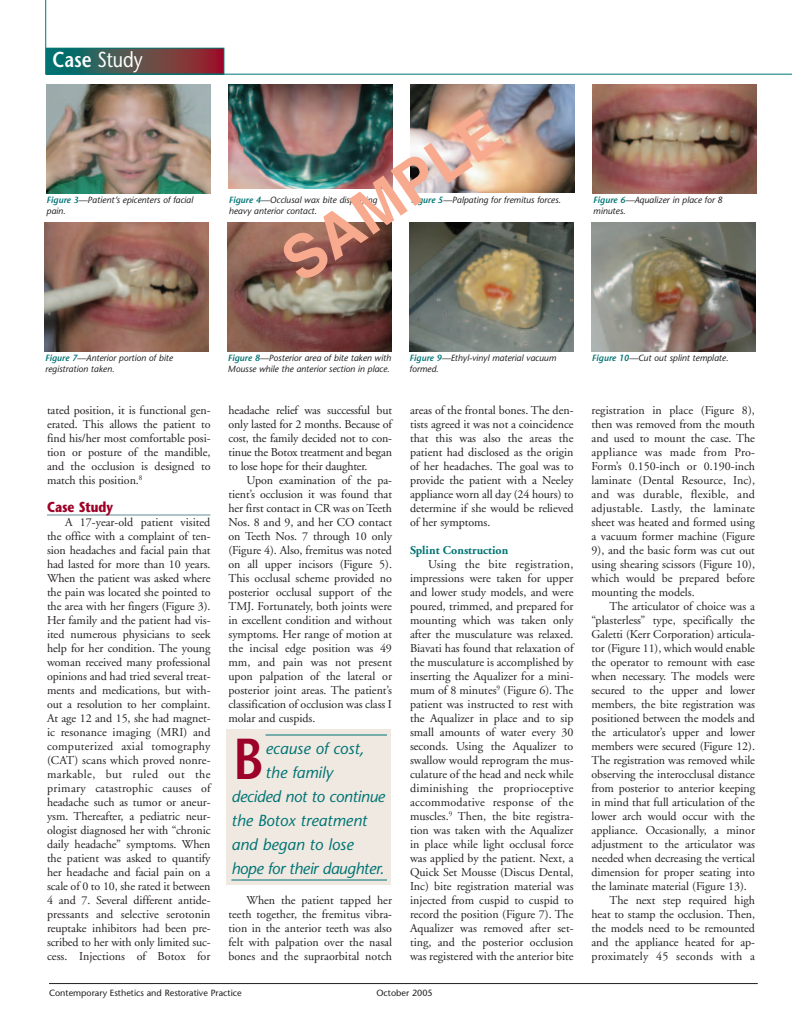
<style>
.page{position:relative;width:792px;height:1026px;background:#fff}
.page>*{position:absolute;margin:0;border:0;box-sizing:border-box;transform-origin:0 0}
.t1{font:700 60px "Helvetica";color:#f8aa8f}
.t2{font:600 57.6px "Stone Sans";color:#9d0228;scale:.83 1}
.t3{font:21.6px "Stone Sans";color:#fff;scale:.83 1}
.t4{font:italic 16px "Stone Sans";color:#007475}
.t5{font:italic 16px "Stone Sans";letter-spacing:-.025em;color:#007475}
.t6{font:700 14.4px "Stone Sans";color:#9d0228;scale:.83 1}
.t7{font:12px/14px "Adobe Garamond";letter-spacing:-.005em;color:#231f20;text-align:justify}
.t8{font:12px "Adobe Garamond";letter-spacing:.015em;color:#231f20}
.t9{font:700 12px "Adobe Garamond";color:#007475}
.t10{font:italic 9px/11px "Stone Sans";color:#231f20}
.t11{font:9px "Stone Sans";color:#231f20}
.s1{font-weight:600}
.s2{font-weight:600;color:#007475}
</style>
<div class="page">
<hr style="left:47px;top:514px;width:163px;height:2px;background:#b0c5c9">
<hr style="left:49px;top:983px;width:709px;height:1px;background:#231f20">
<svg style="left:48px;top:48px;width:177px;height:26px;background:#534f4e"></svg>
<div style="left:46px;top:48px;width:178px;height:27px;border:1px solid #007475"></div>
<hr style="left:46px;top:74px;width:746px;height:1px;background:#007475">
<hr style="left:45px;top:0;width:1px;height:74px;background:#007475">
<img style="left:46px;top:84px;width:164px;height:109px">
<img style="left:228px;top:84px;width:164px;height:105px">
<img style="left:410px;top:84px;width:165px;height:109px">
<img style="left:593px;top:84px;width:164px;height:109px">
<div style="left:226px;top:730px;width:164px;height:155px;background:#f0e9e1"></div>
<hr style="left:266px;top:735px;width:121px;height:1px;background:#007475">
<hr style="left:231px;top:880px;width:156px;height:1px;background:#007475">
<img style="left:45px;top:223px;width:164px;height:129px">
<img style="left:227px;top:223px;width:165px;height:129px">
<img style="left:409px;top:223px;width:164px;height:129px">
<img style="left:591px;top:223px;width:165px;height:129px">
<h3 class="t3" style="left:52px;top:52px;width:110px"><span class="s1">Case</span> Study</h3>
<h1 class="t1" style="left:276px;top:246px;width:251px;rotate:-34deg">SAMPLE</h1>
<p class="t10" style="left:47px;top:195px;width:148px"><span class="s2">Figure 3</span>—Patient’s epicenters of facial pain.</p>
<p class="t10" style="left:229px;top:195px;width:150px"><span class="s2">Figure 4</span>—Occlusal wax bite displaying heavy anterior contact.</p>
<p class="t10" style="left:411px;top:195px;width:152px"><span class="s2">Figure 5</span>—Palpating for fremitus forces.</p>
<p class="t10" style="left:593px;top:195px;width:131px"><span class="s2">Figure 6</span>—Aqualizer in place for 8 minutes.</p>
<p class="t10" style="left:45px;top:354px;width:129px"><span class="s2">Figure 7</span>—Anterior portion of bite registration taken.</p>
<p class="t10" style="left:228px;top:354px;width:165px"><span class="s2">Figure 8</span>—Posterior area of bite taken with<br>Mousse while the anterior section in place.</p>
<p class="t10" style="left:410px;top:354px;width:148px"><span class="s2">Figure 9</span>—Ethyl-vinyl material vacuum formed.</p>
<p class="t10" style="left:592px;top:354px;width:138px"><span class="s2">Figure 10</span>—Cut out splint template.</p>
<p class="t7" style="left:47px;top:404px;width:165px">tated position, it is functional gen&shy;erated. This allows the patient to find his/her most comfortable posi&shy;tion or posture of the mandible, and the occlusion is designed to match this position.<sup>8</sup></p>
<p class="t6" style="left:47px;top:501px;width:81px">Case Study</p>
<p class="t7" style="left:47px;top:516px;width:165px;text-indent:18px">A 17-year-old patient visited the office with a complaint of ten&shy;sion headaches and facial pain that had lasted for more than 10 years.<br>When the patient was asked where the pain was located she pointed to the area with her fingers (Figure 3).<br>Her family and the patient had vis&shy;ited numerous physicians to seek help for her condition. The young woman received many professional opinions and had tried several treat&shy;ments and medications, but with&shy;out a resolution to her complaint.<br>At age 12 and 15, she had magnet&shy;ic resonance imaging (MRI) and computerized axial tomography (CAT) scans which proved nonre&shy;markable, but ruled out the primary catastrophic causes of headache such as tumor or aneur&shy;ysm. Thereafter, a pediatric neur&shy;ologist diagnosed her with “chronic daily headache” symptoms. When the patient was asked to quantify her headache and facial pain on a scale of 0 to 10, she rated it between 4 and 7. Several different antide&shy;pressants and selective serotonin reuptake inhibitors had been pre&shy;scribed to her with only limited suc&shy;cess. Injections of Botox for</p>
<p class="t7" style="left:228px;top:404px;width:165px">headache relief was successful but only lasted for 2 months. Because of cost, the family decided not to con&shy;tinue the Botox treatment and began to lose hope for their daughter.</p>
<p class="t7" style="left:228px;top:474px;width:165px;text-indent:18px">Upon examination of the pa&shy;tient’s occlusion it was found that her first contact in CR was on Teeth Nos. 8 and 9, and her CO contact on Teeth Nos. 7 through 10 only (Figure 4). Also, fremitus was noted on all upper incisors (Figure 5).<br>This occlusal scheme provided no posterior occlusal support of the TMJ. Fortunately, both joints were in excellent condition and without symptoms. Her range of motion at the incisal edge position was 49 mm, and pain was not present upon palpation of the lateral or posterior joint areas. The patient’s classification of occlusion was class I molar and cuspids.</p>
<h2 class="t2" style="left:233px;top:737px;width:38px">B</h2>
<h3 class="t4" style="left:266px;top:742px;width:100px">ecause of cost,</h3>
<h3 class="t4" style="left:266px;top:766px;width:69px">the family</h3>
<h3 class="t4" style="left:231px;top:790px;width:155px">decided not to continue</h3>
<h3 class="t4" style="left:231px;top:814px;width:137px">the Botox treatment</h3>
<h3 class="t4" style="left:231px;top:838px;width:124px">and began to lose</h3>
<h3 class="t5" style="left:231px;top:862px;width:154px">hope for their daughter.</h3>
<p class="t7" style="left:228px;top:894px;width:165px;text-indent:18px">When the patient tapped her teeth together, the fremitus vibra&shy;tion in the anterior teeth was also felt with palpation over the nasal bones and the supraorbital notch</p>
<p class="t7" style="left:410px;top:404px;width:165px">areas of the frontal bones. The den&shy;tists agreed it was not a coincidence that this was also the areas the patient had disclosed as the origin of her headaches. The goal was to provide the patient with a Neeley appliance worn all day (24 hours) to determine if she would be relieved of her symptoms.</p>
<p class="t9" style="left:410px;top:545px;width:100px">Splint Construction</p>
<p class="t7" style="left:410px;top:558px;width:165px;text-indent:18px">Using the bite registration, impressions were taken for upper and lower study models, and were poured, trimmed, and prepared for mounting which was taken only after the musculature was relaxed.<br>Biavati has found that relaxation of the musculature is accomplished by inserting the Aqualizer for a mini&shy;mum of 8 minutes<sup>9</sup> (Figure 6). The patient was instructed to rest with the Aqualizer in place and to sip small amounts of water every 30 seconds. Using the Aqualizer to swallow would reprogram the mus&shy;culature of the head and neck while diminishing the proprioceptive accommodative response of the muscles.<sup>9</sup> Then, the bite registra&shy;tion was taken with the Aqualizer in place while light occlusal force was applied by the patient. Next, a Quick Set Mousse (Discus Dental, Inc) bite registration material was injected from cuspid to cuspid to record the position (Figure 7). The Aqualizer was removed after set&shy;ting, and the posterior occlusion was registered with the anterior bite</p>
<p class="t11" style="left:49px;top:989px;width:194px">Contemporary Esthetics and Restorative Practice</p>
<p class="t11" style="left:376px;top:989px;width:58px">October 2005</p>
<p class="t7" style="left:592px;top:404px;width:165px">registration in place (Figure 8), then was removed from the mouth and used to mount the case. The appliance was made from Pro-Form’s 0.150-inch or 0.190-inch laminate (Dental Resource, Inc), and was durable, flexible, and adjustable. Lastly, the laminate sheet was heated and formed using a vacuum former machine (Figure 9), and the basic form was cut out using shearing scissors (Figure 10), which would be prepared before mounting the models.</p>
<p class="t7" style="left:610px;top:600px;width:147px">The articulator of choice was a</p>
<p class="t7" style="left:592px;top:614px;width:165px">“plasterless” type, specifically the</p>
<p class="t7" style="left:592px;top:628px;width:165px">Galetti (Kerr Corporation) articula-</p>
<p class="t7" style="left:592px;top:642px;width:165px">tor (Figure 11), which would enable</p>
<p class="t7" style="left:592px;top:656px;width:165px">the operator to remount with ease</p>
<p class="t7" style="left:592px;top:670px;width:165px">when necessary. The models were</p>
<p class="t7" style="left:592px;top:684px;width:165px">secured to the upper and lower</p>
<p class="t7" style="left:592px;top:698px;width:165px">members, the bite registration was</p>
<p class="t7" style="left:592px;top:712px;width:165px">positioned between the models and</p>
<p class="t7" style="left:592px;top:726px;width:165px">the articulator’s upper and lower</p>
<p class="t7" style="left:592px;top:740px;width:165px">members were secured (Figure 12).</p>
<p class="t7" style="left:592px;top:754px;width:165px">The registration was removed while</p>
<p class="t7" style="left:592px;top:768px;width:165px">observing the interocclusal distance</p>
<p class="t7" style="left:592px;top:782px;width:165px">from posterior to anterior keeping</p>
<p class="t7" style="left:592px;top:796px;width:165px">in mind that full articulation of the</p>
<p class="t7" style="left:592px;top:810px;width:165px">lower arch would occur with the</p>
<p class="t7" style="left:592px;top:824px;width:165px">appliance. Occasionally, a minor</p>
<p class="t7" style="left:592px;top:838px;width:165px">adjustment to the articulator was</p>
<p class="t7" style="left:592px;top:852px;width:165px">needed when decreasing the vertical</p>
<p class="t7" style="left:592px;top:866px;width:165px">dimension for proper seating into</p>
<p class="t7" style="left:592px;top:880px;width:157px">the laminate material (Figure 13).</p>
<p class="t7" style="left:610px;top:894px;width:147px">The next step required high</p>
<p class="t7" style="left:592px;top:908px;width:165px">heat to stamp the occlusion. Then,</p>
<p class="t7" style="left:592px;top:922px;width:165px">the models need to be remounted</p>
<p class="t7" style="left:592px;top:936px;width:165px">and the appliance heated for ap-</p>
<p class="t8" style="left:592px;top:951px;width:165px">proximately 45 seconds with a</p>
</div>
